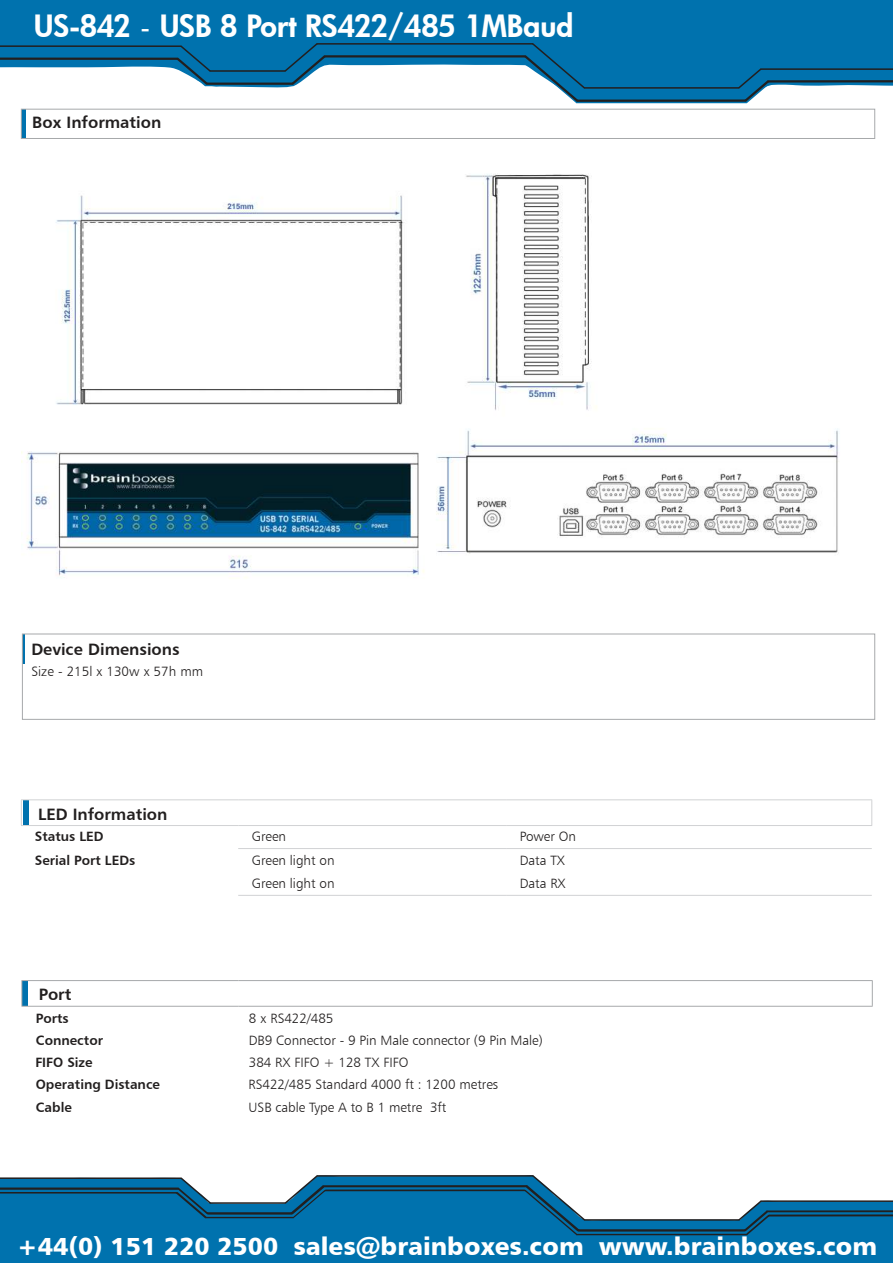
<style>
.page{position:relative;width:893px;height:1263px;background:#fff}
.page>*{position:absolute;margin:0;border:0;box-sizing:border-box;transform-origin:0 0}
.t1{font:800 30px "Futura";color:#fff}
.t2{font:24.75px "Humanist 777 BT Black B";color:#fff}
.t3{font:16.5px "Humanist 777 BT Bold B";color:#221f1f}
.t4{font:13.5px "Humanist 777 BT Light B";color:#221f1f}
.t5{font:13.5px "Humanist 777 BT Bold B";color:#221f1f}
.s1{font-family:"Futura BT";font-weight:400}
</style>
<div class="page">
<div style="left:21px;top:109px;width:5px;height:30px;background:#0072ae"></div>
<div style="left:21px;top:109px;width:854px;height:30px;border:1px solid #a7a9ab"></div>
<div style="left:23px;top:801px;width:5px;height:24px;background:#0072ae"></div>
<hr style="left:21px;top:825px;width:217px;height:1px;background:#d1d2d4">
<hr style="left:238px;top:825px;width:268px;height:1px;background:#d1d2d4">
<hr style="left:506px;top:825px;width:366px;height:1px;background:#d1d2d4">
<hr style="left:21px;top:799px;width:217px;height:1px;background:#d1d2d4">
<svg style="left:21px;top:800px;width:1px;height:25px"></svg>
<hr style="left:238px;top:799px;width:268px;height:1px;background:#d1d2d4">
<hr style="left:506px;top:799px;width:366px;height:1px;background:#d1d2d4">
<svg style="left:871px;top:800px;width:1px;height:25px"></svg>
<hr style="left:238px;top:848px;width:268px;height:1px;background:#d1d2d4">
<hr style="left:506px;top:848px;width:366px;height:1px;background:#d1d2d4">
<hr style="left:238px;top:895px;width:268px;height:1px;background:#d1d2d4">
<hr style="left:506px;top:895px;width:366px;height:1px;background:#d1d2d4">
<div style="left:22px;top:982px;width:6px;height:24px;background:#0072ae"></div>
<svg style="left:872px;top:981px;width:1px;height:25px"></svg>
<hr style="left:21px;top:980px;width:218px;height:1px;background:#a7a9ab">
<svg style="left:21px;top:981px;width:1px;height:25px"></svg>
<hr style="left:239px;top:980px;width:634px;height:1px;background:#a7a9ab">
<hr style="left:21px;top:1006px;width:218px;height:1px;background:#a7a9ab">
<hr style="left:239px;top:1006px;width:634px;height:1px;background:#a7a9ab">
<hr style="left:22px;top:634px;width:3px;height:30px;background:#0072ae">
<div style="left:22px;top:634px;width:853px;height:86px;border:1px solid #a7a9ab"></div>
<svg style="left:0;top:0;width:893px;height:97px;fill:#0072ae"></svg>
<div style="left:766px;top:78px;width:127px;height:6px;background:#0073ae"></div>
<div style="left:576px;top:97px;width:171px;height:6px;background:#0073ae"></div>
<div style="left:323px;top:53px;width:204px;height:6px;background:#0073ae"></div>
<svg style="left:215px;top:80px;width:68px;height:6px"></svg>
<svg style="left:0;top:55px;width:168px;height:7px"></svg>
<hr style="left:760px;top:68px;width:133px;height:2px;background:#221f1f">
<hr style="left:584px;top:87px;width:155px;height:2px;background:#221f1f">
<hr style="left:317px;top:43px;width:216px;height:2px;background:#221f1f">
<hr style="left:210px;top:70px;width:75px;height:2px;background:#221f1f">
<hr style="left:0;top:45px;width:181px;height:2px;background:#221f1f">
<svg style="left:736px;top:67px;width:41px;height:42px"></svg>
<hr style="left:768px;top:80px;width:125px;height:3px;background:#221f1f">
<hr style="left:577px;top:99px;width:169px;height:3px;background:#221f1f">
<svg style="left:517px;top:42px;width:70px;height:67px"></svg>
<hr style="left:324px;top:55px;width:202px;height:3px;background:#221f1f">
<svg style="left:283px;top:42px;width:50px;height:50px"></svg>
<hr style="left:206px;top:83px;width:87px;height:2px;background:#221f1f">
<svg style="left:168px;top:44px;width:47px;height:48px"></svg>
<hr style="left:0;top:58px;width:178px;height:2px;background:#221f1f">
<svg style="left:0;top:1176px;width:893px;height:87px;fill:#0072ae"></svg>
<svg style="left:777px;top:1210px;width:116px;height:6px"></svg>
<div style="left:576px;top:1229px;width:171px;height:6px;background:#221f1f"></div>
<svg style="left:333px;top:1185px;width:184px;height:6px"></svg>
<div style="left:205px;top:1212px;width:88px;height:6px;background:#221f1f"></div>
<svg style="left:0;top:1187px;width:168px;height:6px"></svg>
<hr style="left:761px;top:1200px;width:132px;height:2px;background:#221f1f">
<hr style="left:584px;top:1219px;width:155px;height:2px;background:#221f1f">
<hr style="left:210px;top:1202px;width:76px;height:2px;background:#221f1f">
<hr style="left:0;top:1177px;width:181px;height:2px;background:#221f1f">
<svg style="left:737px;top:1199px;width:40px;height:42px"></svg>
<hr style="left:768px;top:1212px;width:125px;height:2px;background:#0072ae">
<hr style="left:577px;top:1231px;width:169px;height:3px;background:#0072ae">
<svg style="left:517px;top:1175px;width:70px;height:66px"></svg>
<hr style="left:324px;top:1187px;width:202px;height:2px;background:#0072ae">
<hr style="left:207px;top:1214px;width:86px;height:3px;background:#0072ae">
<hr style="left:0;top:1190px;width:178px;height:2px;background:#0072ae">
<hr style="left:317px;top:1175px;width:216px;height:1px;background:#221f1f">
<svg style="left:168px;top:1176px;width:48px;height:48px"></svg>
<svg style="left:283px;top:1175px;width:50px;height:49px"></svg>
<img style="left:21px;top:174px;width:818px;height:404px">
<h1 class="t1" style="left:34px;top:12px;width:541px">US-842 <span class="s1">-</span> USB 8 Port RS422/485 1MBaud</h1>
<p class="t3" style="left:32px;top:115px;width:131px">Box Information</p>
<p class="t3" style="left:31px;top:642px;width:150px">Device Dimensions</p>
<p class="t4" style="left:31px;top:665px;width:173px">Size - 215l x 130w x 57h mm</p>
<p class="t3" style="left:38px;top:807px;width:131px">LED Information</p>
<p class="t5" style="left:35px;top:831px;width:70px">Status LED</p>
<p class="t4" style="left:252px;top:831px;width:36px">Green</p>
<p class="t4" style="left:520px;top:831px;width:58px">Power On</p>
<p class="t5" style="left:35px;top:854px;width:102px">Serial Port LEDs</p>
<p class="t4" style="left:252px;top:855px;width:84px">Green light on</p>
<p class="t4" style="left:520px;top:855px;width:47px">Data TX</p>
<p class="t4" style="left:252px;top:878px;width:84px">Green light on</p>
<p class="t4" style="left:520px;top:878px;width:48px">Data RX</p>
<p class="t3" style="left:39px;top:988px;width:34px">Port</p>
<p class="t5" style="left:36px;top:1012px;width:34px">Ports</p>
<p class="t4" style="left:249px;top:1012px;width:86px">8 x RS422/485</p>
<p class="t5" style="left:36px;top:1034px;width:69px">Connector</p>
<p class="t4" style="left:249px;top:1034px;width:295px">DB9 Connector - 9 Pin Male connector (9 Pin Male)</p>
<p class="t5" style="left:35px;top:1057px;width:59px">FIFO Size</p>
<p class="t4" style="left:249px;top:1057px;width:161px">384 RX FIFO + 128 TX FIFO</p>
<p class="t5" style="left:36px;top:1079px;width:126px">Operating Distance</p>
<p class="t4" style="left:248px;top:1079px;width:251px">RS422/485 Standard 4000 ft : 1200 metres</p>
<p class="t5" style="left:36px;top:1101px;width:38px">Cable</p>
<p class="t4" style="left:248px;top:1101px;width:200px">USB cable Type A to B 1 metre 3ft</p>
<h2 class="t2" style="left:17px;top:1236px;width:861px">+44(0) 151 220 2500 sales@brainboxes.com www.brainboxes.com</h2>
</div>
